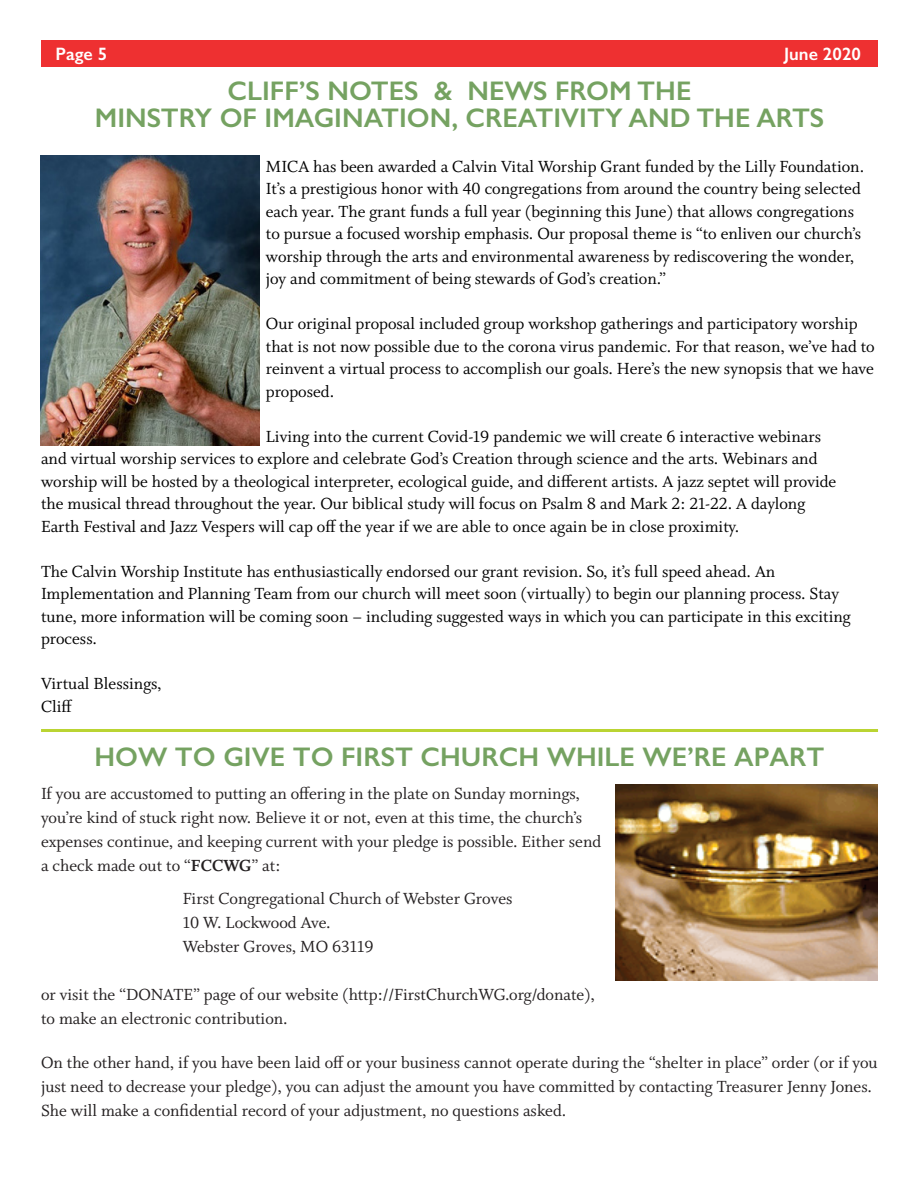
<style>
.page{position:relative;width:918px;height:1188px;background:#fff}
.page>*{position:absolute;margin:0;border:0;box-sizing:border-box;transform-origin:0 0}
.t1{font:600 27px "Gill Sans";color:#75a261}
.t2{font:18px/22.5px "Whitman";color:#000}
.t3{font:18px/24px "Whitman";color:#231f20}
.t4{font:700 18px "SF Old Republic";color:#fff}
.t5{font:600 18px "Gill Sans";color:#fff}
.s1{font-weight:700}
</style>
<div class="page">
<div style="left:41px;top:40px;width:837px;height:27px;background:#ee3031"></div>
<img style="left:40px;top:156px;width:220px;height:290px">
<hr style="left:41px;top:729px;width:837px;height:3px;background:#bad432">
<img style="left:615px;top:784px;width:263px;height:197px">
<p class="t5" style="left:55px;top:43px;width:53px">Page 5</p>
<p class="t4" style="left:732px;top:43px;width:131px">September 2017</p>
<p class="t4" style="left:79px;top:43px;width:39px">ge 3</p>
<p class="t5" style="left:784px;top:43px;width:78px">June 2020</p>
<p class="t1" style="left:228px;top:74px;width:465px">CLIFF’S NOTES &amp; NEWS FROM THE</p>
<p class="t1" style="left:95px;top:101px;width:731px">MINSTRY OF IMAGINATION, CREATIVITY AND THE ARTS</p>
<p class="t2" style="left:266px;top:155px;width:600px">MICA has been awarded a Calvin Vital Worship Grant funded by the Lilly Foundation.<br>It’s a prestigious honor with 40 congregations from around the country being selected each year. The grant funds a full year (beginning this June) that allows congregations to pursue a focused worship emphasis. Our proposal theme is “to enliven our church’s worship through the arts and environmental awareness by rediscovering the wonder, joy and commitment of being stewards of God’s creation.”</p>
<p class="t2" style="left:266px;top:313px;width:610px">Our original proposal included group workshop gatherings and participatory worship that is not now possible due to the corona virus pandemic. For that reason, we’ve had to reinvent a virtual process to accomplish our goals. Here’s the new synopsis that we have proposed.</p>
<p class="t2" style="left:41px;top:425px;width:797px;text-indent:225px">Living into the current Covid-19 pandemic we will create 6 interactive webinars and virtual worship services to explore and celebrate God’s Creation through science and the arts. Webinars and worship will be hosted by a theological interpreter, ecological guide, and different artists. A jazz septet will provide the musical thread throughout the year. Our biblical study will focus on Psalm 8 and Mark 2: 21-22. A daylong Earth Festival and Jazz Vespers will cap off the year if we are able to once again be in close proximity.</p>
<p class="t2" style="left:41px;top:560px;width:811px">The Calvin Worship Institute has enthusiastically endorsed our grant revision. So, it’s full speed ahead. An Implementation and Planning Team from our church will meet soon (virtually) to begin our planning process. Stay tune, more information will be coming soon – including suggested ways in which you can participate in this exciting process.</p>
<p class="t2" style="left:41px;top:673px;width:122px">Virtual Blessings,</p>
<p class="t2" style="left:41px;top:695px;width:33px">Cliff</p>
<p class="t1" style="left:94px;top:741px;width:732px">HOW TO GIVE TO FIRST CHURCH WHILE WE’RE APART</p>
<p class="t3" style="left:41px;top:782px;width:562px">If you are accustomed to putting an offering in the plate on Sunday mornings, you’re kind of stuck right now. Believe it or not, even at this time, the church’s expenses continue, and keeping current with your pledge is possible. Either send a check made out to “<span class="s1">FCCWG</span>” at:</p>
<p class="t3" style="left:183px;top:887px;width:331px">First Congregational Church of Webster Groves</p>
<p class="t3" style="left:183px;top:911px;width:149px">10 W. Lockwood Ave.</p>
<p class="t3" style="left:183px;top:935px;width:192px">Webster Groves, MO 63119</p>
<p class="t3" style="left:41px;top:983px;width:556px">or visit the “DONATE” page of our website (http://FirstChurchWG.org/donate), to make an electronic contribution.</p>
<p class="t3" style="left:41px;top:1051px;width:838px">On the other hand, if you have been laid off or your business cannot operate during the “shelter in place” order (or if you just need to decrease your pledge), you can adjust the amount you have committed by contacting Treasurer Jenny Jones.<br>She will make a confidential record of your adjustment, no questions asked.</p>
</div>
